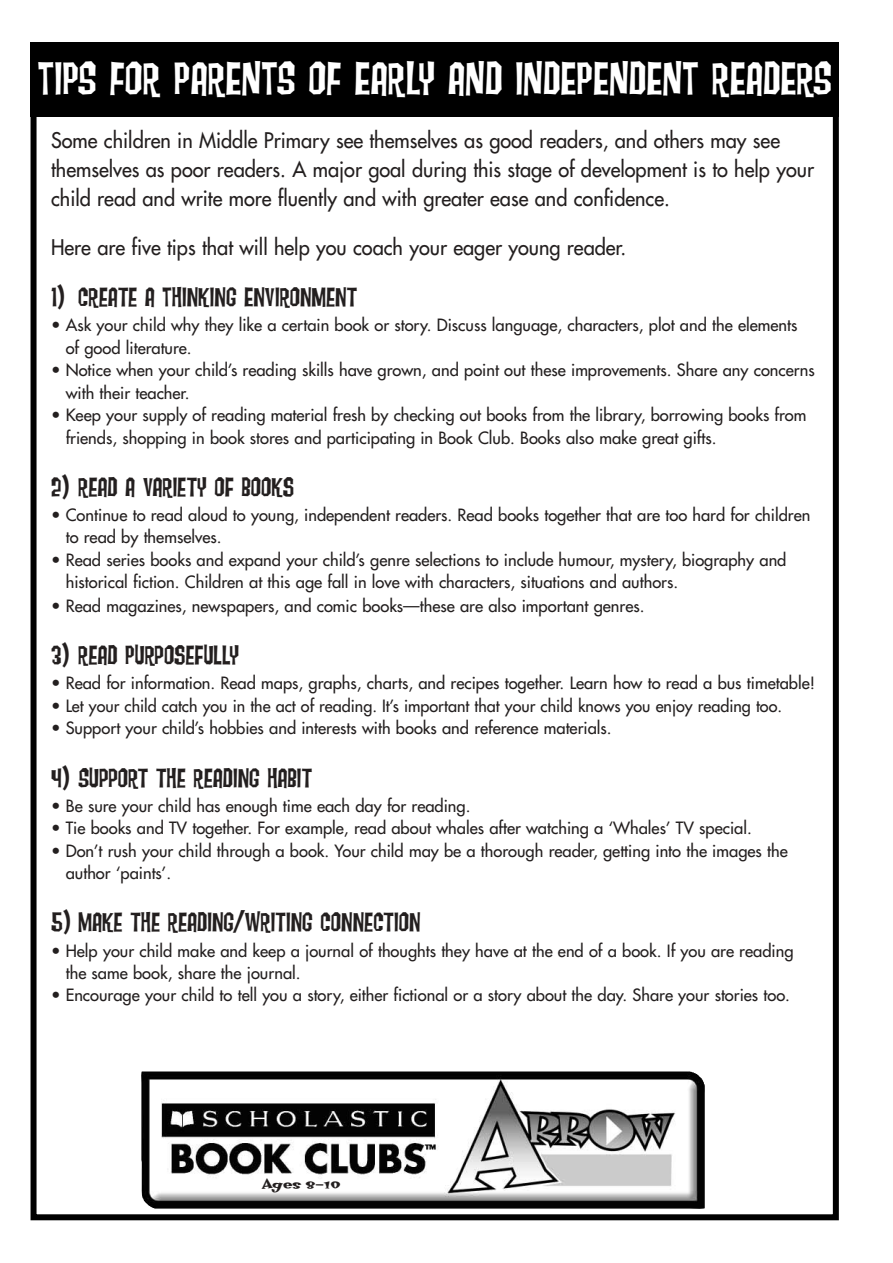
<style>
.page{position:relative;width:893px;height:1263px;background:#fff}
.page>*{position:absolute;margin:0;border:0;box-sizing:border-box;transform-origin:0 0}
.t1{font:46.5px "Fink Sans";color:#fff}
.t2{font:27px "Fink Sans";color:#231f1f}
.t3{font:21px/28.7px "Futura";color:#231f1f;scale:.95 1}
.t4{font:16.5px/22.5px "Futura";color:#231f1f}
.t5{font:15.75px "Hotsy Totsy Bold Mv B";color:#231f1f}
</style>
<div class="page">
<img style="left:141px;top:1071px;width:564px;height:138px">
<div style="left:31px;top:43px;width:807px;height:1177px;border:6px solid #000"></div>
<div style="left:31px;top:43px;width:807px;height:74px;background:#000"></div>
<h1 class="t1" style="left:37px;top:51px;width:796px">TIPS FOR PARENTS OF EARLY AND INDEPENDENT READERS</h1>
<p class="t3" style="left:51px;top:128px;width:804px">Some children in Middle Primary see themselves as good readers, and others may see themselves as poor readers. A major goal during this stage of development is to help your child read and write more fluently and with greater ease and confidence.</p>
<p class="t3" style="left:51px;top:235px;width:607px">Here are five tips that will help you coach your eager young reader.</p>
<h2 class="t2" style="left:51px;top:281px;width:308px">1) CREATE A THINKING ENVIRONMENT</h2>
<p class="t4" style="left:66px;top:315px;width:733px;text-indent:-15px">• Ask your child why they like a certain book or story. Discuss language, characters, plot and the elements of good literature.</p>
<p class="t4" style="left:66px;top:360px;width:750px;text-indent:-15px">• Notice when your child’s reading skills have grown, and point out these improvements. Share any concerns with their teacher.</p>
<p class="t4" style="left:66px;top:405px;width:742px;text-indent:-15px">• Keep your supply of reading material fresh by checking out books from the library, borrowing books from friends, shopping in book stores and participating in Book Club. Books also make great gifts.</p>
<h2 class="t2" style="left:51px;top:471px;width:244px">2) READ A VARIETY OF BOOKS</h2>
<p class="t4" style="left:66px;top:505px;width:746px;text-indent:-15px">• Continue to read aloud to young, independent readers. Read books together that are too hard for children to read by themselves.</p>
<p class="t4" style="left:66px;top:550px;width:722px;text-indent:-15px">• Read series books and expand your child’s genre selections to include humour, mystery, biography and historical fiction. Children at this age fall in love with characters, situations and authors.</p>
<p class="t4" style="left:51px;top:595px;width:595px">• Read magazines, newspapers, and comic books—these are also important genres.</p>
<h2 class="t2" style="left:51px;top:639px;width:189px">3) READ PURPOSEFULLY</h2>
<p class="t4" style="left:51px;top:673px;width:765px">• Read for information. Read maps, graphs, charts, and recipes together. Learn how to read a bus timetable!</p>
<p class="t4" style="left:51px;top:696px;width:732px">• Let your child catch you in the act of reading. It’s important that your child knows you enjoy reading too.</p>
<p class="t4" style="left:51px;top:718px;width:562px">• Support your child’s hobbies and interests with books and reference materials.</p>
<h2 class="t2" style="left:51px;top:761px;width:263px">4) SUPPORT THE READING HABIT</h2>
<p class="t4" style="left:51px;top:795px;width:421px">• Be sure your child has enough time each day for reading.</p>
<p class="t4" style="left:51px;top:818px;width:702px">• Tie books and TV together. For example, read about whales after watching a ‘Whales’ TV special.</p>
<p class="t4" style="left:66px;top:840px;width:723px;text-indent:-15px">• Don’t rush your child through a book. Your child may be a thorough reader, getting into the images the author ‘paints’.</p>
<h2 class="t2" style="left:51px;top:906px;width:371px">5) MAKE THE READING/WRITING CONNECTION</h2>
<p class="t4" style="left:66px;top:940px;width:729px;text-indent:-15px">• Help your child make and keep a journal of thoughts they have at the end of a book. If you are reading the same book, share the journal.</p>
<p class="t4" style="left:51px;top:985px;width:740px">• Encourage your child to tell you a story, either fictional or a story about the day. Share your stories too.</p>
<p class="t5" style="left:262px;top:1174px;width:80px">Ages 8–10</p>
</div>
